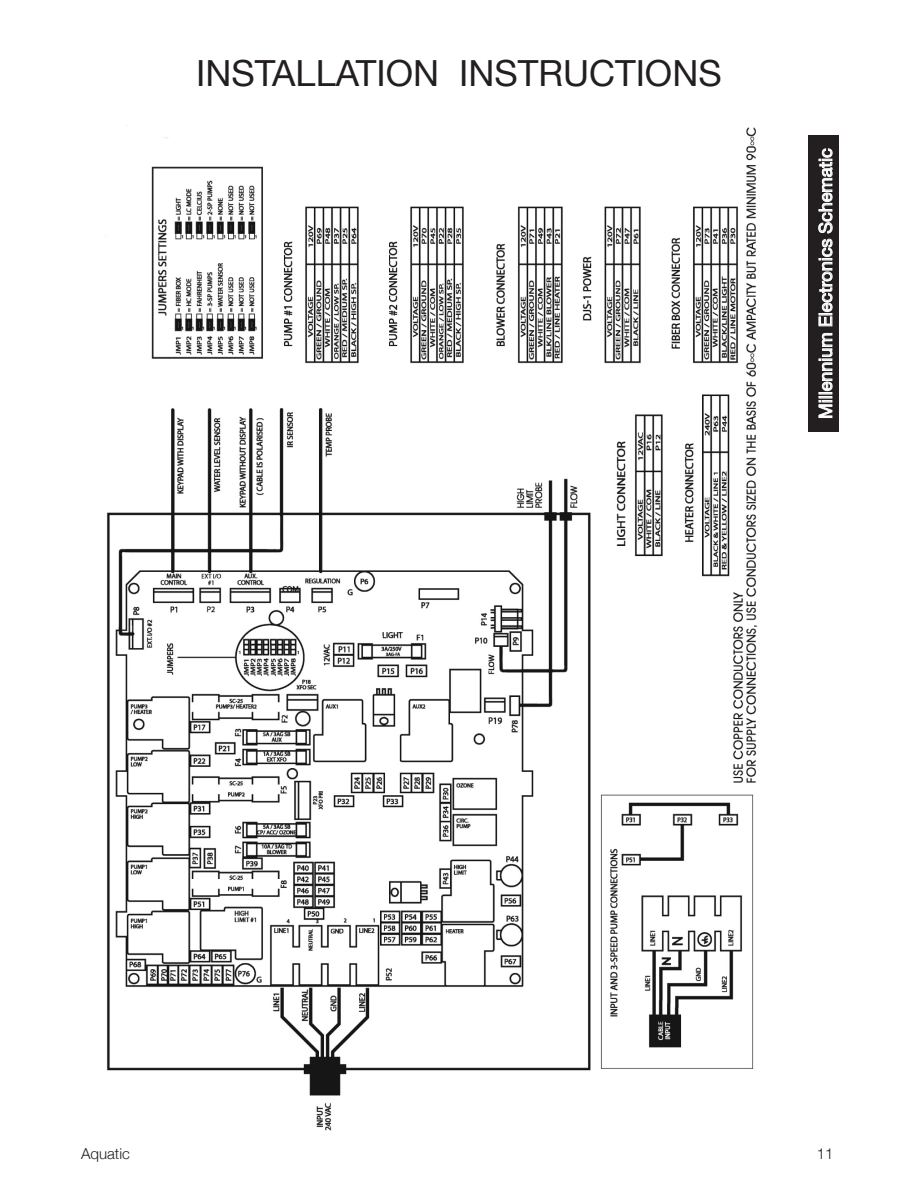
<style>
.page{position:relative;width:918px;height:1188px;background:#fff}
.page>*{position:absolute;margin:0;border:0;box-sizing:border-box;transform-origin:0 0}
.t1{font:36px "Helvetica Neue";color:#231f20}
.t2{font:18px "Helvetica Neue";color:#fff}
.t3{font:300 15px "Helvetica Neue";color:#231f20}
</style>
<div class="page">
<img style="left:105px;top:125px;width:653px;height:1006px">
<div style="left:808px;top:136px;width:31px;height:296px;background:#231f20"></div>
<svg style="left:819px;top:333px;width:13px;height:85px"></svg>
<svg style="left:819px;top:239px;width:13px;height:87px"></svg>
<svg style="left:818px;top:148px;width:15px;height:85px"></svg>
<p class="t1" style="left:196px;top:51px;width:527px">INSTALLATION INSTRUCTIONS</p>
<p class="t2" style="left:815px;top:419px;width:272px;rotate:-90deg">Millennium Electronics Schematic</p>
<p class="t3" style="left:81px;top:1144px;width:50px">Aquatic</p>
<p class="t3" style="left:817px;top:1144px;width:18px">11</p>
</div>
